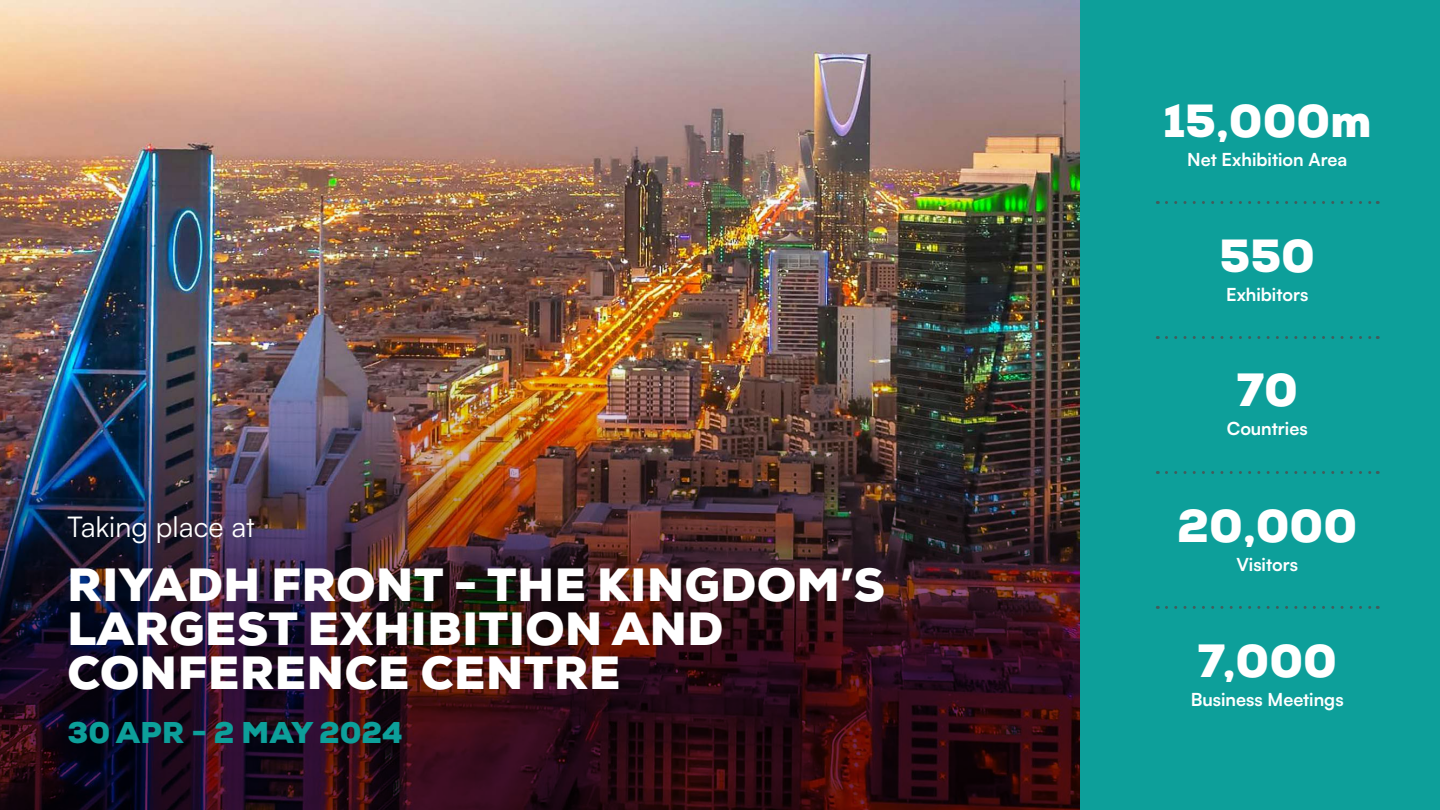
<style>
.page{position:relative;width:1440px;height:810px;background:#fff}
.page>*{position:absolute;margin:0;border:0;box-sizing:border-box;transform-origin:0 0}
.t1{font:900 46.5px/44.2px "Nexa";letter-spacing:.015em;color:#fff}
.t2{font:900 46.42px "Nexa";color:#fff}
.t3{font:900 30px "Nexa";color:#0d9f9a}
.t4{font:28.5px "Satoshi";color:#fff}
.t5{font:700 17.92px "Satoshi";color:#fff}
</style>
<div class="page">
<div style="left:1080px;top:0;width:360px;height:810px;background:#0d9f9a"></div>
<img style="left:0;top:25px;width:1080px;height:785px">
<svg style="left:1166px;top:336px;width:212px;height:3px"></svg>
<svg style="left:1166px;top:201px;width:212px;height:3px"></svg>
<svg style="left:1166px;top:471px;width:212px;height:3px"></svg>
<svg style="left:1166px;top:606px;width:212px;height:3px"></svg>
<h3 class="t4" style="left:68px;top:507px;width:189px">Taking place at</h3>
<h1 class="t1" style="left:68px;top:563px;width:819px">RIYADH FRONT - THE KINGDOM’S<br>LARGEST EXHIBITION AND<br>CONFERENCE CENTRE</h1>
<h3 class="t3" style="left:67px;top:713px;width:337px">30 APR - 2 MAY 2024</h3>
<h2 class="t2" style="left:1163px;top:91px;width:210px">15,000m</h2>
<p class="t5" style="left:1187px;top:146px;width:162px">Net Exhibition Area</p>
<h2 class="t2" style="left:1219px;top:226px;width:97px">550</h2>
<p class="t5" style="left:1226px;top:281px;width:84px">Exhibitors</p>
<h2 class="t2" style="left:1237px;top:360px;width:63px">70</h2>
<p class="t5" style="left:1227px;top:415px;width:82px">Countries</p>
<h2 class="t2" style="left:1177px;top:496px;width:182px">20,000</h2>
<p class="t5" style="left:1236px;top:551px;width:63px">Visitors</p>
<h2 class="t2" style="left:1197px;top:631px;width:141px">7,000</h2>
<p class="t5" style="left:1191px;top:686px;width:154px">Business Meetings</p>
</div>
